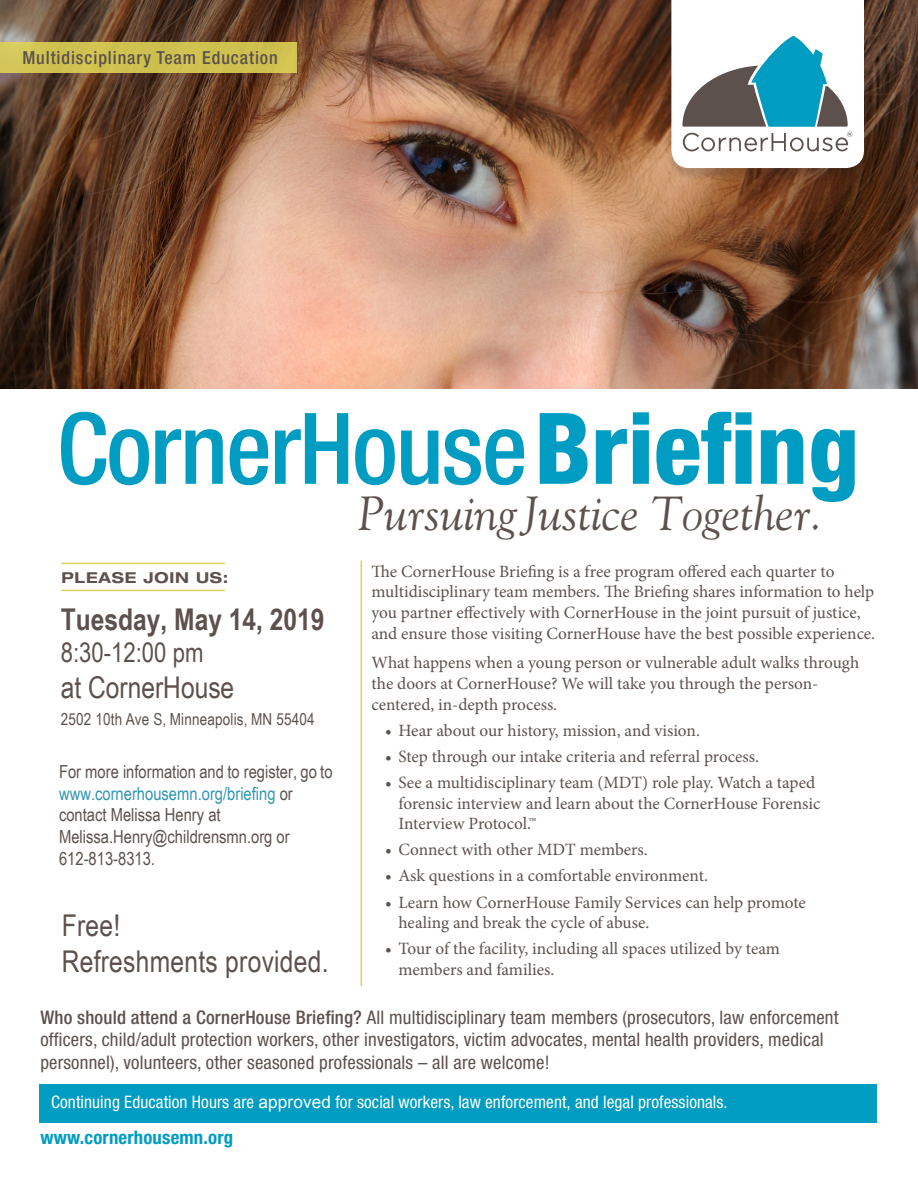
<style>
.page{position:relative;width:918px;height:1188px;background:#fff}
.page>*{position:absolute;margin:0;border:0;box-sizing:border-box;transform-origin:0 0}
.t1{font:500 condensed 99px "Helvetica Neue LT Std";letter-spacing:-.02em;color:#009cc2}
.t2{font:italic 48px "Goudy Old Style BT";color:#5d514e}
.t3{font:30px/36px "Arial Narrow";letter-spacing:.01em;color:#5d514e}
.t4{font:700 30px "Arial Narrow";color:#5d514e}
.t5{font:27px "Arial Narrow";color:#5d514e}
.t6{font:condensed 18.75px/22.5px "Helvetica Neue LT Std";letter-spacing:.01em;color:#5d514e}
.t7{font:700 condensed 18.75px "Helvetica Neue LT Std";letter-spacing:.01em;color:#009cc2}
.t8{font:18px/21.6px "Arial Narrow";color:#5d514e}
.t9{font:500 condensed 18px "Helvetica Neue LT Std";letter-spacing:.05em;color:#5d514e}
.t10{font:17.25px/20.7px "Minion Pro";color:#5d514e}
.t11{font:condensed 17.25px "Helvetica Neue LT Std";letter-spacing:.005em;color:#fff}
.t12{font:16.5px "Arial Narrow";letter-spacing:.01em;color:#5d514e}
.t13{font:700 expanded 15px "Helvetica Neue LT Std";letter-spacing:.05em;color:#5d514e}
.s1{font-weight:800}
.s2{color:#3095b4}
.s3{font-weight:500}
.s4{font-family:"Arial";font-stretch:normal}
</style>
<div class="page">
<img style="left:0;top:0;width:918px;height:389px">
<div style="left:667px;top:0;width:204px;height:182px;background:#231f20;opacity:.2"></div>
<svg style="left:671px;top:0;width:193px;height:168px"></svg>
<hr style="left:361px;top:561px;width:1px;height:425px;background:#ddd155">
<hr style="left:61px;top:590px;width:164px;height:1px;background:#ddd155">
<hr style="left:61px;top:563px;width:164px;height:1px;background:#ddd155">
<div style="left:0;top:42px;width:297px;height:31px;background:#d0c250"></div>
<div style="left:40px;top:1084px;width:837px;height:38px;background:#009cc2"></div>
<p class="t9" style="left:22px;top:47px;width:257px">Multidisciplinary Team Education</p>
<p class="t1" style="left:57px;top:390px;width:804px">CornerHouse<span class="s1">Briefing</span></p>
<p class="t2" style="left:358px;top:484px;width:466px">Pursuing Justice Together.</p>
<p class="t10" style="left:372px;top:561px;width:505px">The CornerHouse Briefing is a free program offered each quarter to multidisciplinary team members. The Briefing shares information to help you partner effectively with CornerHouse in the joint pursuit of justice, and ensure those visiting CornerHouse have the best possible experience.</p>
<p class="t10" style="left:372px;top:652px;width:489px">What happens when a young person or vulnerable adult walks through the doors at CornerHouse? We will take you through the person&shy;centered, in-depth process.</p>
<p class="t10" style="left:385px;top:720px;width:316px">• Hear about our history, mission, and vision.</p>
<p class="t10" style="left:385px;top:746px;width:376px">• Step through our intake criteria and referral process.</p>
<p class="t10" style="left:399px;top:772px;width:423px;text-indent:-14px">• See a multidisciplinary team (MDT) role play. Watch a taped forensic interview and learn about the CornerHouse Forensic<br>Interview Protocol.™</p>
<p class="t10" style="left:385px;top:840px;width:264px">• Connect with other MDT members.</p>
<p class="t10" style="left:385px;top:866px;width:324px">• Ask questions in a comfortable environment.</p>
<p class="t10" style="left:399px;top:892px;width:409px;text-indent:-14px">• Learn how CornerHouse Family Services can help promote healing and break the cycle of abuse.</p>
<p class="t10" style="left:399px;top:939px;width:383px;text-indent:-14px">• Tour of the facility, including all spaces utilized by team members and families.</p>
<p class="t13" style="left:61px;top:569px;width:169px">PLEASE JOIN US:</p>
<p class="t4" style="left:61px;top:597px;width:265px">Tuesday, May 14, 2019</p>
<p class="t5" style="left:61px;top:633px;width:144px">8:30-12:00 pm</p>
<p class="t3" style="left:61px;top:669px;width:175px">at CornerHouse</p>
<p class="t12" style="left:61px;top:707px;width:256px">2502 10th Ave S, Minneapolis, MN 55404</p>
<p class="t8" style="left:59px;top:760px;width:275px">For more information and to register, go to <span class="s2">www.cornerhousemn.org/briefing</span> or contact Melissa Henry at<br>Melissa.Henry@childrensmn.org or<br>612-813-8313.</p>
<p class="t3" style="left:62px;top:906px;width:268px">Free!<br>Refreshments provided.</p>
<p class="t6" style="left:40px;top:1006px;width:800px"><span class="s3">Who should attend a CornerHouse Briefing?</span> All multidisciplinary team members (prosecutors, law enforcement officers, child/adult protection workers, other investigators, victim advocates, mental health providers, medical personnel), volunteers, other seasoned professionals – all are welcome!</p>
<p class="t11" style="left:51px;top:1092px;width:678px">Continuing Education Hours are <span class="s4">approved</span> for social workers, law enforcement, and legal professionals.</p>
<p class="t7" style="left:40px;top:1126px;width:194px">www.cornerhousemn.org</p>
</div>
